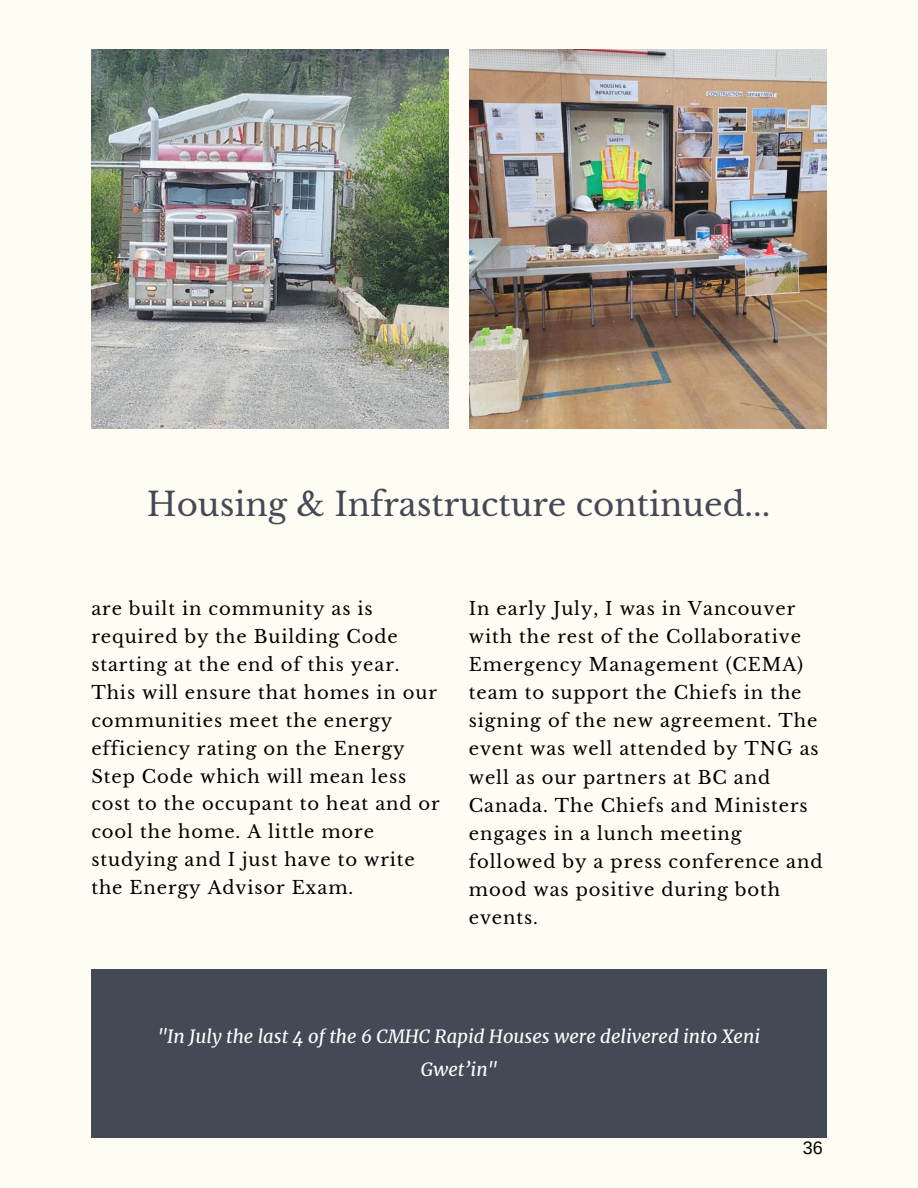
<style>
.page{position:relative;width:918px;height:1188px;background:#fffcf3}
.page>*{position:absolute;margin:0;border:0;box-sizing:border-box;transform-origin:0 0}
.t1{font:32.4px "Libre Baskerville";color:#444956}
.t2{font:italic 18.3px/32.8px "Merriweather";color:#fefefe;text-align:center}
.t3{font:18px/28.2px "Libre Baskerville";letter-spacing:.05em;color:#000}
.t4{font:18px "Arimo";color:#000}
</style>
<div class="page">
<div style="left:91px;top:970px;width:736px;height:168px;background:#444956"></div>
<img style="left:91px;top:49px;width:358px;height:380px">
<img style="left:469px;top:49px;width:358px;height:380px">
<h1 class="t1" style="left:147px;top:484px;width:625px">Housing &amp; Infrastructure continued...</h1>
<p class="t3" style="left:91px;top:594px;width:350px">are built in community as is required by the Building Code starting at the end of this year.<br>This will ensure that homes in our communities meet the energy efficiency rating on the Energy<br>Step Code which will mean less cost to the occupant to heat and or cool the home. A little more studying and I just have to write the Energy Advisor Exam.</p>
<p class="t3" style="left:469px;top:594px;width:355px">In early July, I was in Vancouver with the rest of the Collaborative<br>Emergency Management (CEMA) team to support the Chiefs in the signing of the new agreement. The event was well attended by TNG as well as our partners at BC and<br>Canada. The Chiefs and Ministers engages in a lunch meeting followed by a press conference and mood was positive during both events.</p>
<p class="t2" style="left:158px;top:1021px;width:604px">"In July the last 4 of the 6 CMHC Rapid Houses were delivered into Xeni<br>Gwet’in"</p>
<p class="t4" style="left:803px;top:1137px;width:22px">36</p>
</div>
